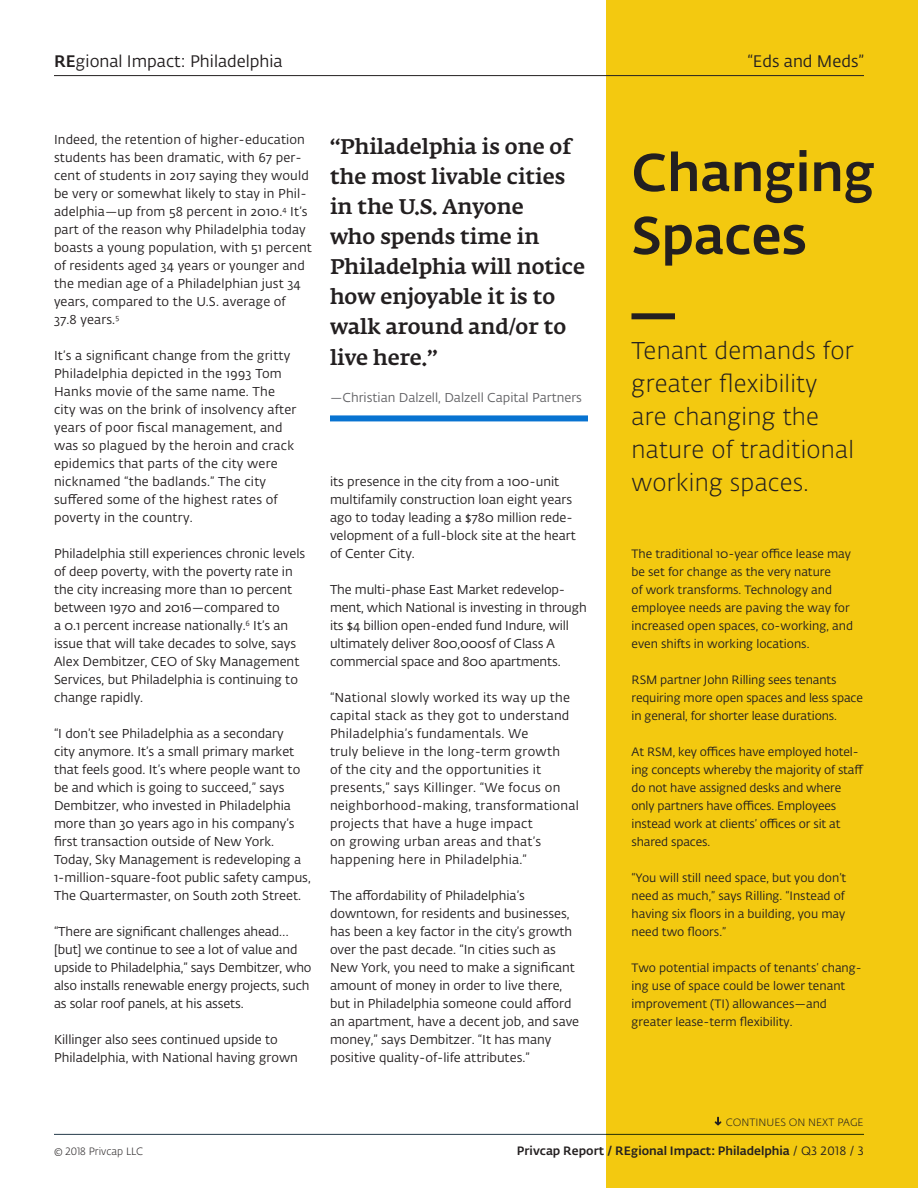
<style>
.page{position:relative;width:918px;height:1188px;background:#fff}
.page>*{position:absolute;margin:0;border:0;box-sizing:border-box;transform-origin:0 0}
.t1{font:500 52.5px "Fedra Sans Alt Pro";color:#231f20}
.t2{font:300 24px/33px "Fedra Sans Alt Pro";letter-spacing:.01em;color:#231f20}
.t3{font:500 21px/30px "Fedra Serif A Std";color:#231f20}
.t4{font:16.5px "Fedra Sans Alt Pro";color:#231f20}
.t5{font:12.75px/18px "Fedra Sans Alt Pro";color:#231f20}
.t6{font:12.75px/18px "Fedra Sans Alt Pro";letter-spacing:.02em;color:#231f20}
.t7{font:12.75px "Fedra Sans Alt Pro";color:#636366}
.t8{font:12px/18px "Fedra Sans Alt Pro";color:#231f20}
.t9{font:500 12px "Fedra Sans Alt Pro";color:#231f20}
.t10{font:300 10.5px "Fedra Sans Alt Pro";color:#231f20}
.s1{font-weight:500}
.s2{font-weight:400}
</style>
<div class="page">
<div style="left:606px;top:0;width:312px;height:1188px;background:#f3c910"></div>
<div style="left:330px;top:415px;width:258px;height:6px;background:#0873d1"></div>
<hr style="left:54px;top:1134px;width:810px;height:1px;background:#253b4a">
<svg style="left:715px;top:1117px;width:6px;height:9px"></svg>
<div style="left:632px;top:313px;width:43px;height:6px;background:#231f20"></div>
<hr style="left:54px;top:75px;width:810px;height:1px;background:#231f20">
<p class="t4" style="left:54px;top:50px;width:230px"><span class="s1">RE</span>gional Impact: Philadelphia</p>
<p class="t4" style="left:747px;top:50px;width:118px">“Eds and Meds”</p>
<p class="t5" style="left:54px;top:130px;width:260px">Indeed, the retention of higher-education students has been dramatic, with 67 per&shy;cent of students in 2017 saying they would be very or somewhat likely to stay in Phil&shy;adelphia—up from 58 percent in 2010.<sup>4</sup> It’s part of the reason why Philadelphia today boasts a young population, with 51 percent of residents aged 34 years or younger and the median age of a Philadelphian just 34 years, compared to the U.S. average of<br>37.8 years.<sup>5</sup></p>
<p class="t5" style="left:54px;top:346px;width:244px">It’s a significant change from the gritty Philadelphia depicted in the 1993 Tom Hanks movie of the same name. The city was on the brink of insolvency after years of poor fiscal management, and was so plagued by the heroin and crack epidemics that parts of the city were nicknamed “the badlands.” The city suffered some of the highest rates of poverty in the country.</p>
<p class="t5" style="left:54px;top:544px;width:253px">Philadelphia still experiences chronic levels of deep poverty, with the poverty rate in the city increasing more than 10 percent between 1970 and 2016—compared to<br>a 0.1 percent increase nationally.<sup>6</sup> It’s an issue that will take decades to solve, says Alex Dembitzer, CEO of Sky Management Services, but Philadelphia is continuing to change rapidly.</p>
<p class="t5" style="left:54px;top:724px;width:258px">“I don’t see Philadelphia as a secondary<br>city anymore. It’s a small primary market that feels good. It’s where people want to be and which is going to succeed,” says Dembitzer, who invested in Philadelphia more than 30 years ago in his company’s first transaction outside of New York.<br>Today, Sky Management is redeveloping a 1-million-square-foot public safety campus, The Quartermaster, on South 20th Street.</p>
<p class="t5" style="left:54px;top:922px;width:259px">“There are significant challenges ahead… [but] we continue to see a lot of value and upside to Philadelphia,” says Dembitzer, who also installs renewable energy projects, such as solar roof panels, at his assets.</p>
<p class="t5" style="left:54px;top:1030px;width:245px">Killinger also sees continued upside to<br>Philadelphia, with National having grown</p>
<p class="t3" style="left:330px;top:134px;width:256px">“Philadelphia is one of the most livable cities in the U.S. Anyone<br>who spends time in<br>Philadelphia will notice how enjoyable it is to walk around and/or to live here.”</p>
<p class="t7" style="left:330px;top:389px;width:254px">—Christian Dalzell, Dalzell Capital Partners</p>
<p class="t5" style="left:330px;top:472px;width:247px">its presence in the city from a 100-unit multifamily construction loan eight years ago to today leading a $780 million rede&shy;velopment of a full-block site at the heart of Center City.</p>
<p class="t5" style="left:330px;top:580px;width:258px">The multi-phase East Market redevelop&shy;ment, which National is investing in through its $4 billion open-ended fund Indure, will ultimately deliver 800,000sf of Class A commercial space and 800 apartments.</p>
<p class="t6" style="left:330px;top:688px;width:250px">“National slowly worked its way up the capital stack as they got to understand Philadelphia’s fundamentals. We<br>truly believe in the long-term growth<br>of the city and the opportunities it presents,” says Killinger. “We focus on neighborhood-making, transformational projects that have a huge impact<br>on growing urban areas and that’s happening here in Philadelphia.”</p>
<p class="t5" style="left:330px;top:886px;width:251px">The affordability of Philadelphia’s downtown, for residents and businesses, has been a key factor in the city’s growth over the past decade. “In cities such as New York, you need to make a significant amount of money in order to live there, but in Philadelphia someone could afford an apartment, have a decent job, and save money,” says Dembitzer. “It has many positive quality-of-life attributes.”</p>
<p class="t1" style="left:632px;top:133px;width:245px">Changing</p>
<p class="t1" style="left:632px;top:196px;width:177px">Spaces</p>
<p class="t2" style="left:632px;top:333px;width:224px">Tenant demands for greater flexibility are changing the nature of traditional working spaces.</p>
<p class="t8" style="left:632px;top:544px;width:223px">The traditional 10-year office lease may be set for change as the very nature<br>of work transforms. Technology and employee needs are paving the way for increased open spaces, co-working, and even shifts in working locations.</p>
<p class="t8" style="left:632px;top:670px;width:233px">RSM partner John Rilling sees tenants requiring more open spaces and less space in general, for shorter lease durations.</p>
<p class="t8" style="left:632px;top:742px;width:234px">At RSM, key offices have employed hotel&shy;ing concepts whereby the majority of staff do not have assigned desks and where only partners have offices. Employees instead work at clients’ offices or sit at shared spaces.</p>
<p class="t8" style="left:632px;top:868px;width:216px">“You will still need space, but you don’t need as much,” says Rilling. “Instead of having six floors in a building, you may need two floors.”</p>
<p class="t8" style="left:632px;top:958px;width:232px">Two potential impacts of tenants’ chang&shy;ing use of space could be lower tenant improvement (TI) allowances—and greater lease-term flexibility.</p>
<p class="t10" style="left:54px;top:1144px;width:91px">© 2018 Privcap LLC</p>
<p class="t10" style="left:726px;top:1115px;width:139px">CONTINUES ON NEXT PAGE</p>
<p class="t9" style="left:517px;top:1142px;width:349px">Privcap Report / REgional Impact: Philadelphia <span class="s2">/ Q3 2018 / 3</span></p>
</div>
